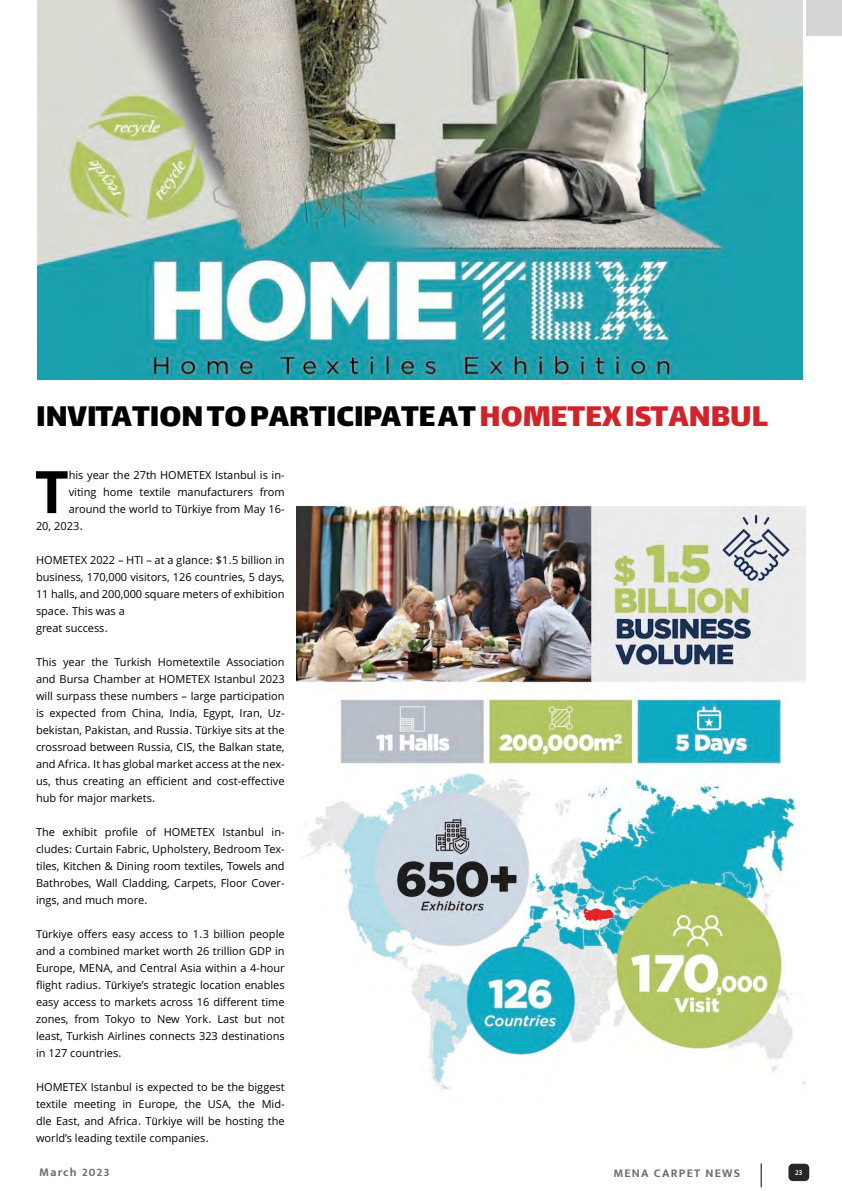
<style>
.page{position:relative;width:842px;height:1191px;background:#fff}
.page>*{position:absolute;margin:0;border:0;box-sizing:border-box;transform-origin:0 0}
.t1{font:700 58.6px "Sahel";color:#000}
.t2{font:35px "Lalezar";color:#000}
.t3{font:700 12px "Mukta Mahee";letter-spacing:.1em;color:#6d6e71}
.t4{font:11px/17px "Sahel";color:#000;text-align:justify}
.t5{font:600 8px "Mukta Mahee";color:#fff}
.s1{color:#d2232a}
.s2{font-family:"Arial"}
</style>
<div class="page">
<div style="left:806px;top:0;width:36px;height:36px;background:#d3d5d6"></div>
<div style="left:788px;top:1163px;width:21px;height:18px;background:#292829;border-radius:4px"></div>
<svg style="left:761px;top:1163px;width:1px;height:24px"></svg>
<img style="left:37px;top:0;width:766px;height:380px">
<img style="left:297px;top:503px;width:509px;height:587px">
<h2 class="t2" style="left:36px;top:393px;width:734px">INVITATION TO PARTICIPATE AT <span class="s1">HOMETEX ISTANBUL</span></h2>
<h1 class="t1" style="left:35px;top:458px;width:35px">T</h1>
<p class="t4" style="left:69px;top:467px;width:217px">his year the 27th HOMETEX Istanbul is in-</p>
<p class="t4" style="left:69px;top:484px;width:217px">viting home textile manufacturers from</p>
<p class="t4" style="left:69px;top:501px;width:217px">around the world to T<span class="s2">ü</span>rkiye from May 16-</p>
<p class="t4" style="left:36px;top:518px;width:49px">20, 2023.</p>
<p class="t4" style="left:36px;top:552px;width:250px;text-align:left">HOMETEX 2022 – HTI – at a glance: $1.5 billion in business, 170,000 visitors, 126 countries, 5 days, 11 halls, and 200,000 square meters of exhibition space. This was a<br>great success.</p>
<p class="t4" style="left:36px;top:654px;width:250px">This year the Turkish Hometextile Association and Bursa Chamber at HOMETEX Istanbul 2023 will surpass these numbers – large participation is expected from China, India, Egypt, Iran, Uz&shy;bekistan, Pakistan, and Russia. T<span class="s2">ü</span>rkiye sits at the crossroad between Russia, CIS, the Balkan state, and Africa. It has global market access at the nex&shy;us, thus creating an efficient and cost-effective hub for major markets.</p>
<p class="t4" style="left:36px;top:824px;width:250px">The exhibit profile of HOMETEX Istanbul in&shy;cludes: Curtain Fabric, Upholstery, Bedroom Tex&shy;tiles, Kitchen &amp; Dining room textiles, Towels and Bathrobes, Wall Cladding, Carpets, Floor Cover&shy;ings, and much more.</p>
<p class="t4" style="left:36px;top:926px;width:250px">T<span class="s2">ü</span>rkiye offers easy access to 1.3 billion people and a combined market worth 26 trillion GDP in Europe, MENA, and Central Asia within a 4-hour flight radius. T<span class="s2">ü</span>rkiye’s strategic location enables easy access to markets across 16 different time zones, from Tokyo to New York. Last but not least, Turkish Airlines connects 323 destinations in 127 countries.</p>
<p class="t4" style="left:36px;top:1078px;width:250px">HOMETEX Istanbul is expected to be the biggest textile meeting in Europe, the USA, the Mid&shy;dle East, and Africa. T<span class="s2">ü</span>rkiye will be hosting the world’s leading textile companies.</p>
<p class="t3" style="left:39px;top:1164px;width:72px">March 2023</p>
<p class="t3" style="left:613px;top:1166px;width:128px">MENA CARPET NEWS</p>
<p class="t5" style="left:795px;top:1167px;width:9px">23</p>
</div>
